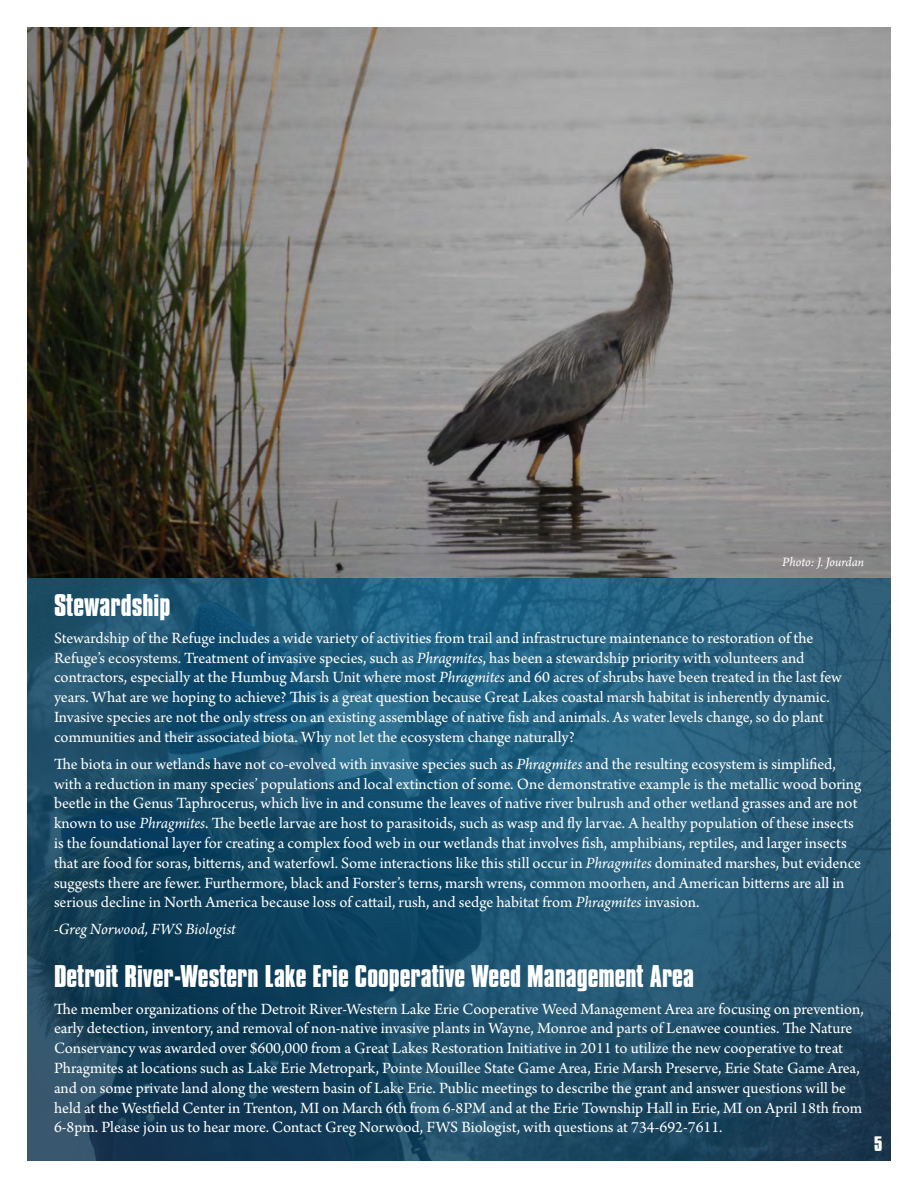
<style>
.page{position:relative;width:918px;height:1188px;background:#fff}
.page>*{position:absolute;margin:0;border:0;box-sizing:border-box;transform-origin:0 0}
.t1{font:700 27px "Compacta BT";color:#fff}
.t2{font:700 18px "Compacta BT";color:#fff}
.t3{font:16.5px/19.8px "Arno Pro";color:#fff}
.t4{font:italic 16.5px "Arno Pro";letter-spacing:-.005em;color:#fff}
.t5{font:italic 13.5px "Arno Pro";letter-spacing:-.005em;color:#fff}
.s1{font-style:italic}
</style>
<div class="page">
<img style="left:27px;top:577px;width:864px;height:584px">
<img style="left:27px;top:27px;width:864px;height:550px">
<p class="t5" style="left:782px;top:554px;width:83px">Photo: J. Jourdan</p>
<p class="t1" style="left:54px;top:589px;width:118px">Stewardship</p>
<p class="t3" style="left:54px;top:629px;width:789px">Stewardship of the Refuge includes a wide variety of activities from trail and infrastructure maintenance to restoration of the Refuge’s ecosystems. Treatment of invasive species, such as <span class="s1">Phragmites</span>, has been a stewardship priority with volunteers and contractors, especially at the Humbug Marsh Unit where most <span class="s1">Phragmites</span> and 60 acres of shrubs have been treated in the last few years. What are we hoping to achieve? This is a great question because Great Lakes coastal marsh habitat is inherently dynamic.<br>Invasive species are not the only stress on an existing assemblage of native fish and animals. As water levels change, so do plant communities and their associated biota. Why not let the ecosystem change naturally?</p>
<p class="t3" style="left:54px;top:755px;width:809px">The biota in our wetlands have not co-evolved with invasive species such as <span class="s1">Phragmites</span> and the resulting ecosystem is simplified, with a reduction in many species’ populations and local extinction of some. One demonstrative example is the metallic wood boring beetle in the Genus Taphrocerus, which live in and consume the leaves of native river bulrush and other wetland grasses and are not known to use <span class="s1">Phragmites</span>. The beetle larvae are host to parasitoids, such as wasp and fly larvae. A healthy population of these insects is the foundational layer for creating a complex food web in our wetlands that involves fish, amphibians, reptiles, and larger insects that are food for soras, bitterns, and waterfowl. Some interactions like this still occur in <span class="s1">Phragmites</span> dominated marshes, but evidence suggests there are fewer. Furthermore, black and Forster’s terns, marsh wrens, common moorhen, and American bitterns are all in serious decline in North America because loss of cattail, rush, and sedge habitat from <span class="s1">Phragmites</span> invasion.</p>
<p class="t4" style="left:54px;top:920px;width:183px">-Greg Norwood, FWS Biologist</p>
<p class="t1" style="left:54px;top:959px;width:641px">Detroit River-Western Lake Erie Cooperative Weed Management Area</p>
<p class="t3" style="left:54px;top:1000px;width:811px">The member organizations of the Detroit River-Western Lake Erie Cooperative Weed Management Area are focusing on prevention, early detection, inventory, and removal of non-native invasive plants in Wayne, Monroe and parts of Lenawee counties. The Nature Conservancy was awarded over $600,000 from a Great Lakes Restoration Initiative in 2011 to utilize the new cooperative to treat Phragmites at locations such as Lake Erie Metropark, Pointe Mouillee State Game Area, Erie Marsh Preserve, Erie State Game Area, and on some private land along the western basin of Lake Erie. Public meetings to describe the grant and answer questions will be held at the Westfield Center in Trenton, MI on March 6th from 6-8PM and at the Erie Township Hall in Erie, MI on April 18th from 6-8pm. Please join us to hear more. Contact Greg Norwood, FWS Biologist, with questions at 734-692-7611.</p>
<p class="t2" style="left:874px;top:1133px;width:10px">5</p>
</div>
